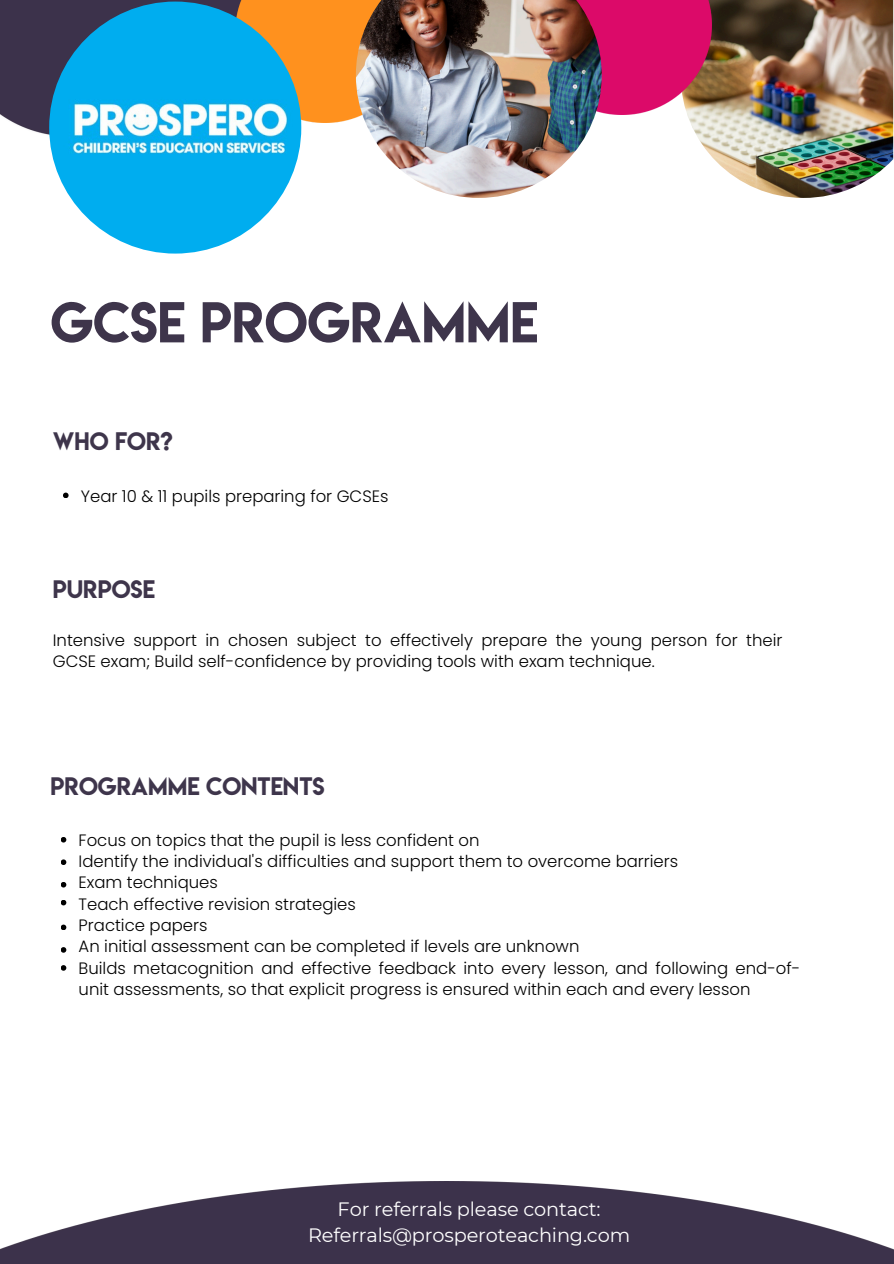
<style>
.page{position:relative;width:894px;height:1264px;background:#fff}
.page>*{position:absolute;margin:0;border:0;box-sizing:border-box;transform-origin:0 0}
.t1{font:51px "Lemon Milk";color:#3e354b}
.t2{font:22.5px "Lemon Milk";color:#3e354b}
.t3{font:19.35px/25.8px "Montserrat";letter-spacing:-.01em;color:#fff;text-align:center}
.t4{font:300 16.5px/21.3px "Poppins";color:#000}
</style>
<div class="page">
<img style="left:0;top:0;width:893px;height:971px">
<img style="left:680px;top:0;width:212px;height:198px">
<div style="left:235px;top:0;width:121px;height:123px;background:#ff911e"></div>
<img style="left:601px;top:0;width:110px;height:114px">
<img style="left:356px;top:0;width:245px;height:198px">
<img style="left:49px;top:2px;width:252px;height:251px;border-radius:50%">
<img style="left:0;top:1181px;width:893px;height:82px">
<svg style="left:61px;top:837px;width:5px;height:5px"></svg>
<svg style="left:61px;top:859px;width:5px;height:6px"></svg>
<svg style="left:61px;top:881px;width:5px;height:6px"></svg>
<svg style="left:61px;top:899px;width:5px;height:6px"></svg>
<svg style="left:61px;top:924px;width:5px;height:6px"></svg>
<svg style="left:61px;top:947px;width:5px;height:5px"></svg>
<svg style="left:61px;top:965px;width:5px;height:5px"></svg>
<svg style="left:63px;top:492px;width:6px;height:6px"></svg>
<p class="t1" style="left:51px;top:286px;width:488px">GCSE PROGRAMME</p>
<p class="t2" style="left:53px;top:425px;width:121px">WHO FOR?</p>
<p class="t4" style="left:81px;top:485px;width:309px">Year 10 &amp; 11 pupils preparing for GCSEs</p>
<p class="t2" style="left:53px;top:573px;width:104px">PURPOSE</p>
<p class="t4" style="left:53px;top:629px;width:731px">Intensive support in chosen subject to effectively prepare the young person for their<br>GCSE exam; Build self-confidence by providing tools with exam technique.</p>
<p class="t2" style="left:51px;top:770px;width:275px">PROGRAMME CONTENTS</p>
<p class="t4" style="left:79px;top:829px;width:402px">Focus on topics that the pupil is less confident on</p>
<h1 class="t4" style="left:79px;top:850px;width:601px">Identify the individual's difficulties and support them to overcome barriers</h1>
<h2 class="t4" style="left:79px;top:871px;width:141px">Exam techniques</h2>
<p class="t4" style="left:79px;top:893px;width:279px">Teach effective revision strategies</p>
<h2 class="t4" style="left:79px;top:914px;width:130px">Practice papers</h2>
<p class="t4" style="left:79px;top:936px;width:502px">An initial assessment can be completed if levels are unknown</p>
<h2 class="t4" style="left:79px;top:957px;width:723px">Builds metacognition and effective feedback into every lesson, and following end-of&shy;unit assessments, so that explicit progress is ensured within each and every lesson</h2>
<p class="t3" style="left:308px;top:1196px;width:323px">For referrals please contact:<br>Referrals@prosperoteaching.com</p>
</div>
